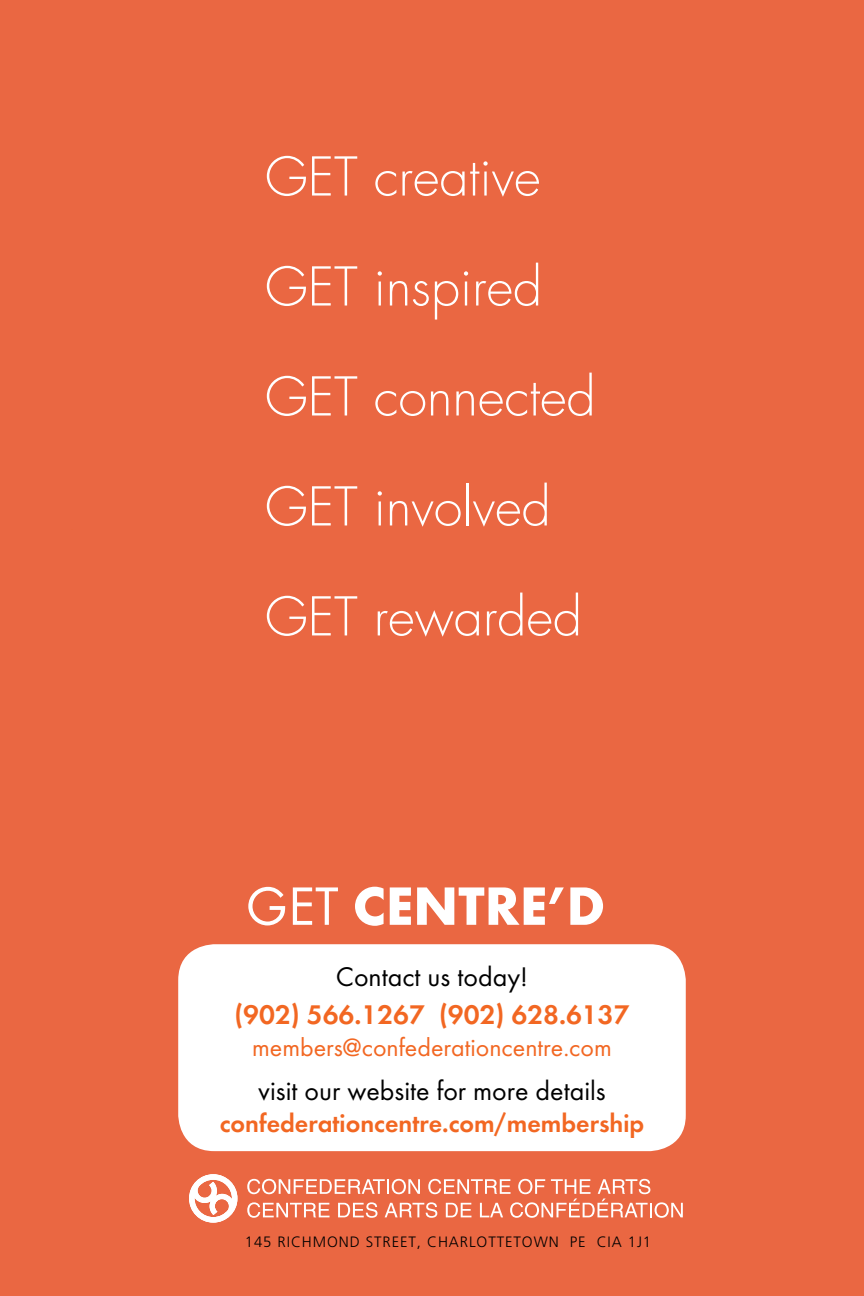
<style>
.page{position:relative;width:864px;height:1296px;background:#ea6742}
.page>*{position:absolute;margin:0;border:0;box-sizing:border-box;transform-origin:0 0}
.t1{font:700 56px "Futura T";color:#fff}
.t2{font:300 52px/110px "Futura Std";color:#fff}
.t3{font:28px "Futura T";color:#000}
.t4{font:600 28px "Futura T";color:#f26722}
.t5{font:600 26px "Futura T";color:#f26722}
.t6{font:26px "Futura T";color:#f26722}
.t7{font:300 15px "Frutiger";letter-spacing:.06em;color:#000}
.s1{font-weight:400}
</style>
<div class="page">
<div style="left:178px;top:944px;width:508px;height:207px;background:#fff;border-radius:36px"></div>
<svg style="left:189px;top:1175px;width:48px;height:47px"></svg>
<svg style="left:247px;top:1179px;width:436px;height:39px"></svg>
<p class="t2" style="left:265px;top:123px;width:332px">GET creative<br>GET inspired<br>GET connected<br>GET involved<br>GET rewarded</p>
<p class="t1" style="left:246px;top:873px;width:361px"><span class="s1">GET</span> CENTRE’D</p>
<p class="t3" style="left:336px;top:960px;width:194px">Contact us today!</p>
<p class="t4" style="left:234px;top:998px;width:397px">(902) 566.1267 (902) 628.6137</p>
<p class="t6" style="left:252px;top:1032px;width:361px">members@confederationcentre.com</p>
<p class="t3" style="left:258px;top:1074px;width:349px">visit our website for more details</p>
<p class="t5" style="left:220px;top:1108px;width:426px">confederationcentre.com/membership</p>
<p class="t7" style="left:245px;top:1233px;width:408px">145 RICHMOND STREET, CHARLOTTETOWN PE CIA 1J1</p>
</div>
